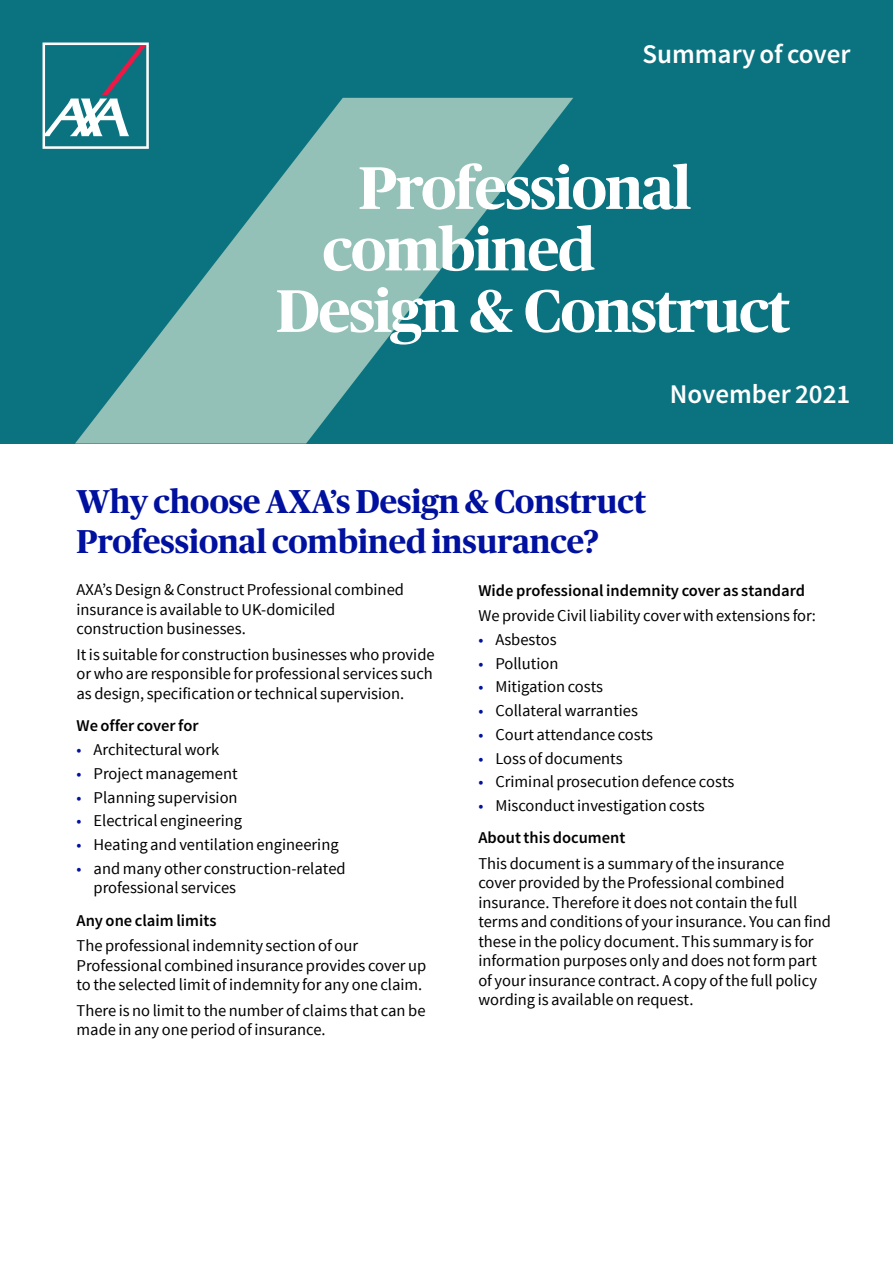
<style>
.page{position:relative;width:893px;height:1263px;background:#fff}
.page>*{position:absolute;margin:0;border:0;box-sizing:border-box;transform-origin:0 0}
.t1{font:700 60px "Publico Headline";letter-spacing:-.02em;color:#fff}
.t2{font:700 33px/39.6px "Publico Headline";color:#00109f}
.t3{font:600 27px "Source Sans Pro";color:#fff}
.t4{font:16.5px/19.5px "Source Sans Pro";color:#000}
.t5{font:600 16.5px "Source Sans Pro";color:#000}
.s1{color:#00109f}
.s2{font-weight:600}
</style>
<div class="page">
<div style="left:0;top:0;width:893px;height:443px;background:#0b7380"></div>
<svg style="left:75px;top:98px;width:498px;height:345px"></svg>
<svg style="left:43px;top:43px;width:106px;height:106px"></svg>
<h3 class="t3" style="left:642px;top:37px;width:210px">Summary of cover</h3>
<h1 class="t1" style="left:359px;top:145px;width:334px">Professional</h1>
<h1 class="t1" style="left:323px;top:206px;width:274px">combined</h1>
<h1 class="t1" style="left:276px;top:268px;width:515px">Design &amp; Construct</h1>
<h3 class="t3" style="left:670px;top:377px;width:182px">November 2021</h3>
<h2 class="t2" style="left:77px;top:480px;width:571px">Why choose AXA’s Design &amp; Construct<br>Professional combined insurance?</h2>
<p class="t4" style="left:77px;top:580px;width:329px">AXA’s Design &amp; Construct Professional combined insurance is available to UK-domiciled construction businesses.</p>
<p class="t4" style="left:77px;top:645px;width:360px;text-align:justify">It is suitable for construction businesses who provide or who are responsible for professional services such as design, specification or technical supervision.</p>
<p class="t5" style="left:77px;top:715px;width:124px">We offer cover for</p>
<p class="t4" style="left:77px;top:740px;width:144px"><span class="s1">•</span> Architectural work</p>
<p class="t4" style="left:77px;top:764px;width:163px"><span class="s1">•</span> Project management</p>
<p class="t4" style="left:77px;top:787px;width:163px"><span class="s1">•</span> Planning supervision</p>
<p class="t4" style="left:77px;top:811px;width:167px"><span class="s1">•</span> Electrical engineering</p>
<p class="t4" style="left:77px;top:835px;width:264px"><span class="s1">•</span> Heating and ventilation engineering</p>
<p class="t4" style="left:94px;top:859px;width:254px;text-indent:-17px"><span class="s1">•</span> and many other construction-related professional services</p>
<p class="t5" style="left:77px;top:910px;width:141px">Any one claim limits</p>
<p class="t4" style="left:77px;top:936px;width:351px">The professional indemnity section of our<br>Professional combined insurance provides cover up to the selected limit of indemnity for any one claim.</p>
<p class="t4" style="left:77px;top:1001px;width:350px">There is no limit to the number of claims that can be made in any one period of insurance.</p>
<p class="t5" style="left:478px;top:580px;width:328px">Wide professional indemnity cover as standard</p>
<p class="t4" style="left:478px;top:606px;width:339px">We provide Civil liability cover with extensions for:</p>
<p class="t4" style="left:478px;top:630px;width:80px"><span class="s1">•</span> Asbestos</p>
<p class="t4" style="left:478px;top:654px;width:82px"><span class="s1">•</span> Pollution</p>
<p class="t4" style="left:478px;top:677px;width:126px"><span class="s1">•</span> Mitigation costs</p>
<p class="t4" style="left:478px;top:701px;width:161px"><span class="s1">•</span> Collateral warranties</p>
<p class="t4" style="left:478px;top:725px;width:176px"><span class="s1">•</span> Court attendance costs</p>
<p class="t4" style="left:478px;top:749px;width:146px"><span class="s1">•</span> Loss of documents</p>
<p class="t4" style="left:478px;top:772px;width:258px"><span class="s1">•</span> Criminal prosecution defence costs</p>
<p class="t4" style="left:478px;top:790px;width:228px;line-height:32.2px"><span class="s1">•</span> Misconduct investigation costs<br><span class="s2">About this document</span></p>
<p class="t4" style="left:478px;top:854px;width:354px">This document is a summary of the insurance<br>cover provided by the Professional combined insurance. Therefore it does not contain the full terms and conditions of your insurance. You can find these in the policy document. This summary is for information purposes only and does not form part of your insurance contract. A copy of the full policy wording is available on request.</p>
</div>
